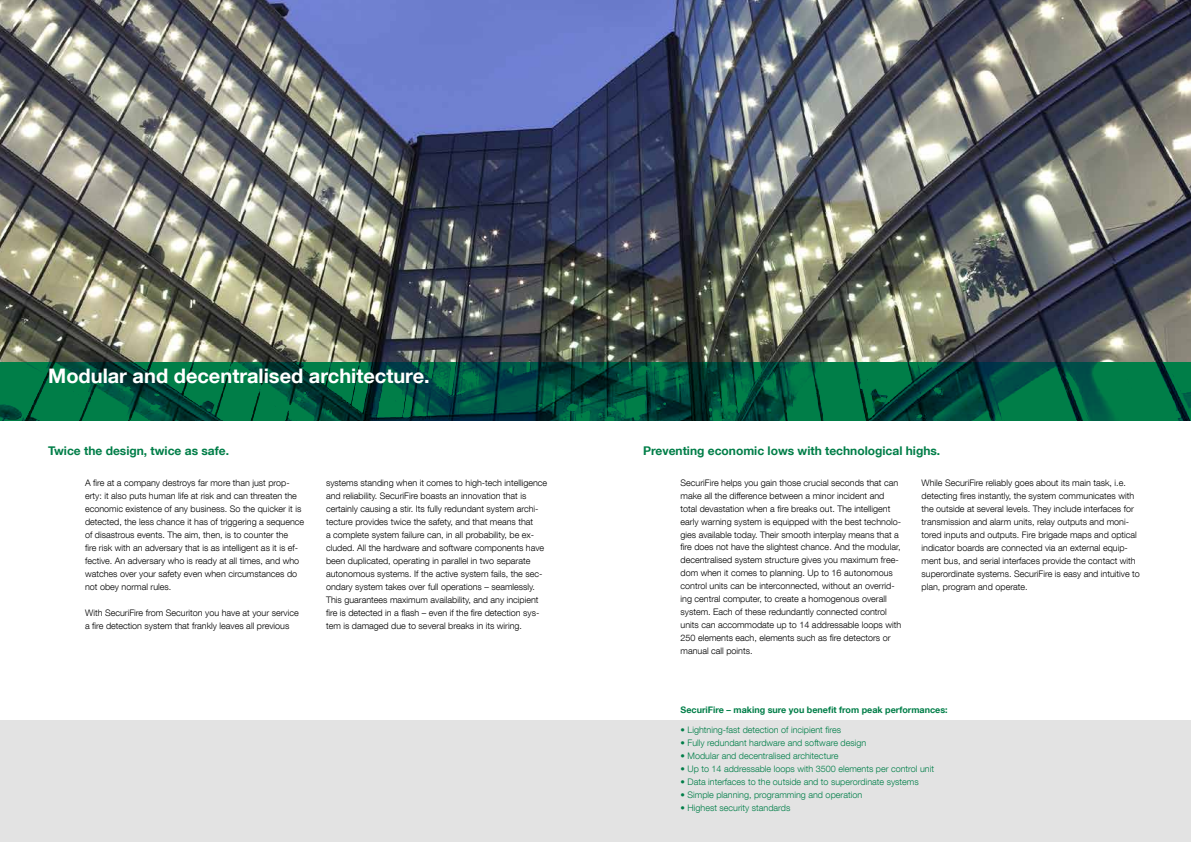
<style>
.page{position:relative;width:1191px;height:842px;background:#fff}
.page>*{position:absolute;margin:0;border:0;box-sizing:border-box;transform-origin:0 0}
.t1{font:700 20px "Helvetica Neue LT Com";color:#fff}
.t2{font:700 12px "Helvetica Neue LT Com";color:#007e48}
.t3{font:300 9px/13px "Helvetica Neue LT Com";color:#000}
.t4{font:300 9px "Helvetica Neue LT Com";color:#007e48}
.t5{font:700 9px "Helvetica Neue LT Com";color:#007e48}
</style>
<div class="page">
<div style="left:0;top:720px;width:1191px;height:122px;background:#e3e3e3"></div>
<img style="left:0;top:0;width:1191px;height:421px">
<svg style="left:0;top:362px;width:1191px;height:58px;background:#005b3f"></svg>
<h1 class="t1" style="left:48px;top:363px;width:383px">Modular and decentralised architecture.</h1>
<h2 class="t2" style="left:48px;top:443px;width:182px">Twice the design, twice as safe.</h2>
<h2 class="t2" style="left:643px;top:443px;width:299px">Preventing economic lows with technological highs.</h2>
<p class="t3" style="left:921px;top:476px;width:220px">While SecuriFire reliably goes about its main task, i.e. detecting fires instantly, the system communicates with the outside at several levels. They include interfaces for transmission and alarm units, relay outputs and moni&shy;tored inputs and outputs. Fire brigade maps and optical indicator boards are connected via an external equip&shy;ment bus, and serial interfaces provide the contact with superordinate systems. SecuriFire is easy and intuitive to plan, program and operate.</p>
<p class="t3" style="left:326px;top:476px;width:223px">systems standing when it comes to high-tech intelligence and reliability. SecuriFire boasts an innovation that is certainly causing a stir. Its fully redundant system archi&shy;tecture provides twice the safety, and that means that<br>a complete system failure can, in all probability, be ex&shy;cluded. All the hardware and software components have been duplicated, operating in parallel in two separate autonomous systems. If the active system fails, the sec&shy;ondary system takes over full operations – seamlessly.<br>This guarantees maximum availability, and any incipient fire is detected in a flash – even if the fire detection sys&shy;tem is damaged due to several breaks in its wiring.</p>
<p class="t3" style="left:680px;top:476px;width:222px">SecuriFire helps you gain those crucial seconds that can make all the difference between a minor incident and total devastation when a fire breaks out. The intelligent early warning system is equipped with the best technolo&shy;gies available today. Their smooth interplay means that a fire does not have the slightest chance. And the modular, decentralised system structure gives you maximum free&shy;dom when it comes to planning. Up to 16 autonomous control units can be interconnected, without an overrid&shy;ing central computer, to create a homogenous overall system. Each of these redundantly connected control units can accommodate up to 14 addressable loops with 250 elements each, elements such as fire detectors or manual call points.</p>
<p class="t3" style="left:85px;top:476px;width:221px">A fire at a company destroys far more than just prop&shy;erty: it also puts human life at risk and can threaten the economic existence of any business. So the quicker it is detected, the less chance it has of triggering a sequence of disastrous events. The aim, then, is to counter the<br>fire risk with an adversary that is as intelligent as it is ef&shy;fective. An adversary who is ready at all times, and who watches over your safety even when circumstances do not obey normal rules.</p>
<p class="t3" style="left:85px;top:606px;width:215px">With SecuriFire from Securiton you have at your service a fire detection system that frankly leaves all previous</p>
<p class="t5" style="left:680px;top:704px;width:269px">SecuriFire – making sure you benefit from peak performances:</p>
<p class="t4" style="left:680px;top:724px;width:162px">• Lightning-fast detection of incipient fires</p>
<p class="t4" style="left:680px;top:737px;width:187px">• Fully redundant hardware and software design</p>
<p class="t4" style="left:680px;top:750px;width:159px">• Modular and decentralised architecture</p>
<p class="t4" style="left:680px;top:763px;width:255px">• Up to 14 addressable loops with 3500 elements per control unit</p>
<p class="t4" style="left:680px;top:776px;width:240px">• Data interfaces to the outside and to superordinate systems</p>
<p class="t4" style="left:680px;top:789px;width:183px">• Simple planning, programming and operation</p>
<p class="t4" style="left:680px;top:802px;width:111px">• Highest security standards</p>
</div>
